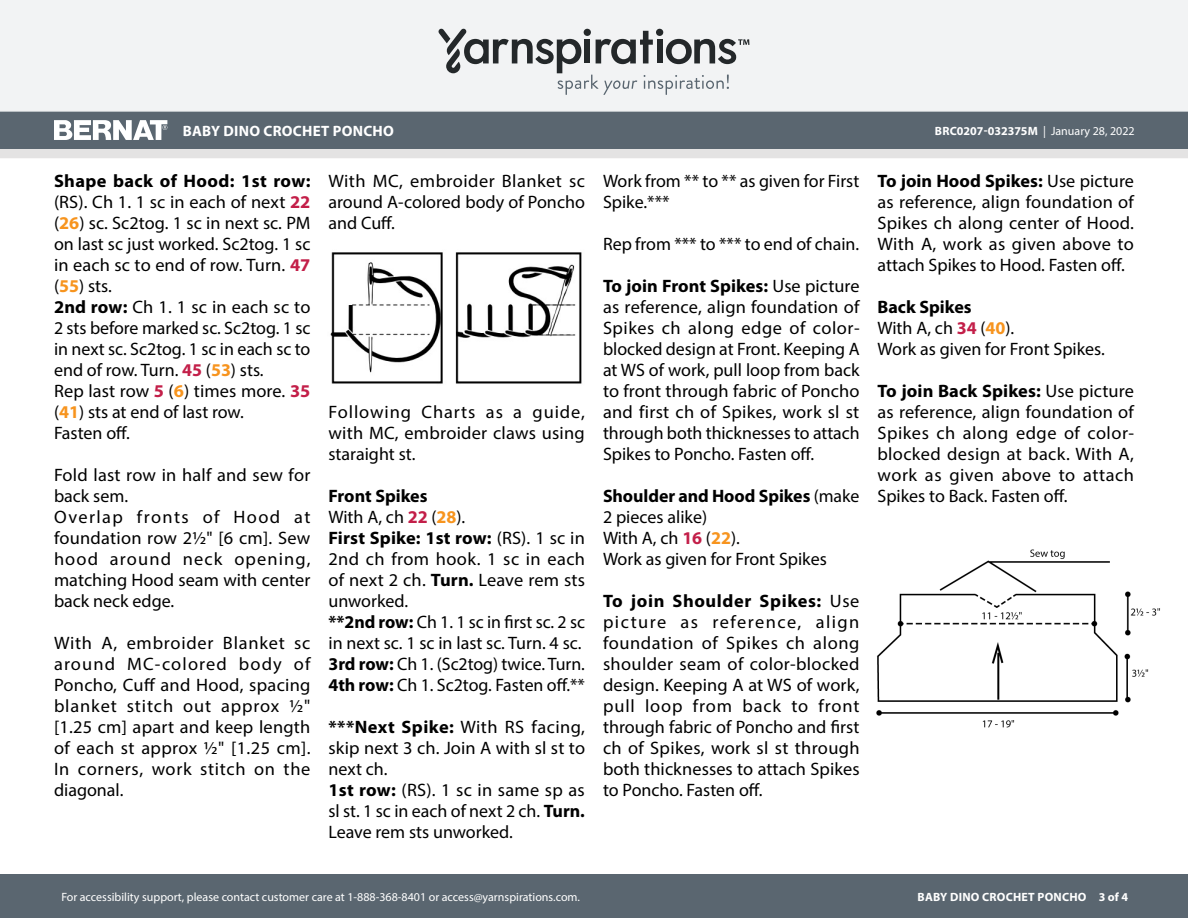
<style>
.page{position:relative;width:1188px;height:918px;background:#fff}
.page>*{position:absolute;margin:0;border:0;box-sizing:border-box;transform-origin:0 0}
.Body_-__Color_coded{font:18px/21px "Myriad Pro";color:#000;text-align:justify}
.Body_-__Color_coded-2{font:700 18px/21px "Myriad Pro";color:#000}
.t1{font:700 15px "Myriad Pro";letter-spacing:.02em;color:#fff}
.t2{font:12px "Myriad Pro";color:#fff}
.t3{font:700 12px "Myriad Pro";color:#fff}
.t4{font:700 12px "Myriad Pro";letter-spacing:.02em;color:#fff}
.s1{font-weight:400}
.s2{font-weight:700}
.s3{font-weight:700;color:#c31f49}
.s4{font-weight:700;color:#f7941e}
</style>
<div class="page">
<div style="left:0;top:875px;width:1188px;height:43px;background:#5a6670"></div>
<div style="left:0;top:149px;width:1188px;height:9px;background:#e4e3e3"></div>
<div style="left:0;top:111px;width:1188px;height:38px;background:#5a6670"></div>
<div style="left:0;top:0;width:1188px;height:112px;background:#f2f3f4"></div>
<svg style="left:438px;top:29px;width:311px;height:66px"></svg>
<svg style="left:54px;top:120px;width:113px;height:20px"></svg>
<img style="left:876px;top:549px;width:284px;height:179px">
<img style="left:330px;top:252px;width:252px;height:132px">
<p class="t1" style="left:183px;top:121px;width:213px">BABY DINO CROCHET PONCHO</p>
<p class="t3" style="left:935px;top:123px;width:201px">BRC0207-032375M <span class="s1">| January 28, 2022</span></p>
<p class="Body_-__Color_coded" style="left:54px;top:170px;width:258px"><span class="s2">Shape back of Hood: 1st row: </span>(RS). Ch 1. 1 sc in each of next <span class="s3">22 </span>(<span class="s4">26</span>) sc. Sc2tog. 1 sc in next sc. PM on last sc just worked. Sc2tog. 1 sc in each sc to end of row. Turn. <span class="s3">47 </span>(<span class="s4">55</span>) sts.</p>
<p class="Body_-__Color_coded" style="left:54px;top:296px;width:258px"><span class="s2">2nd row:</span> Ch 1. 1 sc in each sc to 2 sts before marked sc. Sc2tog. 1 sc in next sc. Sc2tog. 1 sc in each sc to end of row. Turn. <span class="s3">45</span> (<span class="s4">53</span>) sts.</p>
<p class="Body_-__Color_coded" style="left:54px;top:380px;width:258px">Rep last row <span class="s3">5</span> (<span class="s4">6</span>) times more. <span class="s3">35 </span>(<span class="s4">41</span>) sts at end of last row.</p>
<p class="Body_-__Color_coded" style="left:54px;top:422px;width:77px">Fasten off.</p>
<p class="Body_-__Color_coded" style="left:54px;top:464px;width:258px">Fold last row in half and sew for back sem.</p>
<p class="Body_-__Color_coded" style="left:54px;top:506px;width:258px">Overlap fronts of Hood at foundation row 2½" [6 cm]. Sew hood around neck opening, matching Hood seam with center back neck edge.</p>
<p class="Body_-__Color_coded" style="left:54px;top:632px;width:258px">With A, embroider Blanket sc around MC-colored body of Poncho, Cuff and Hood, spacing blanket stitch out approx ½" [1.25 cm] apart and keep length of each st approx ½" [1.25 cm].<br>In corners, work stitch on the diagonal.</p>
<p class="Body_-__Color_coded" style="left:603px;top:170px;width:258px">Work from ** to ** as given for First<br>Spike.***</p>
<p class="Body_-__Color_coded" style="left:603px;top:233px;width:258px">Rep from *** to *** to end of chain.</p>
<p class="Body_-__Color_coded" style="left:603px;top:275px;width:258px"><span class="s2">To join Front Spikes:</span> Use picture as reference, align foundation of Spikes ch along edge of color&shy;blocked design at Front. Keeping A at WS of work, pull loop from back to front through fabric of Poncho and first ch of Spikes, work sl st through both thicknesses to attach Spikes to Poncho. Fasten off.</p>
<p class="Body_-__Color_coded-2" style="left:603px;top:485px;width:258px">Shoulder and Hood Spikes <span class="s1">(make<br>2 pieces alike)</span></p>
<p class="Body_-__Color_coded" style="left:603px;top:527px;width:138px">With A, ch <span class="s3">16</span> (<span class="s4">22</span>).</p>
<p class="Body_-__Color_coded" style="left:603px;top:548px;width:225px">Work as given for Front Spikes</p>
<p class="Body_-__Color_coded" style="left:603px;top:590px;width:258px"><span class="s2">To join Shoulder Spikes:</span> Use picture as reference, align foundation of Spikes ch along shoulder seam of color-blocked design. Keeping A at WS of work, pull loop from back to front through fabric of Poncho and first ch of Spikes, work sl st through both thicknesses to attach Spikes to Poncho. Fasten off.</p>
<p class="Body_-__Color_coded" style="left:328px;top:170px;width:258px">With MC, embroider Blanket sc around A-colored body of Poncho and Cuff.</p>
<p class="Body_-__Color_coded" style="left:878px;top:170px;width:258px"><span class="s2">To join Hood Spikes:</span> Use picture as reference, align foundation of Spikes ch along center of Hood.<br>With A, work as given above to attach Spikes to Hood. Fasten off.</p>
<p class="Body_-__Color_coded-2" style="left:878px;top:296px;width:96px">Back Spikes</p>
<p class="Body_-__Color_coded" style="left:878px;top:317px;width:138px">With A, ch <span class="s3">34</span> (<span class="s4">40</span>).</p>
<p class="Body_-__Color_coded" style="left:878px;top:338px;width:229px">Work as given for Front Spikes.</p>
<p class="Body_-__Color_coded" style="left:878px;top:380px;width:258px"><span class="s2">To join Back Spikes:</span> Use picture as reference, align foundation of Spikes ch along edge of color&shy;blocked design at back. With A, work as given above to attach Spikes to Back. Fasten off.</p>
<p class="Body_-__Color_coded" style="left:328px;top:401px;width:258px">Following Charts as a guide, with MC, embroider claws using staraight st.</p>
<p class="Body_-__Color_coded-2" style="left:328px;top:485px;width:101px">Front Spikes</p>
<p class="Body_-__Color_coded" style="left:328px;top:506px;width:138px">With A, ch <span class="s3">22</span> (<span class="s4">28</span>).</p>
<p class="Body_-__Color_coded" style="left:328px;top:527px;width:258px"><span class="s2">First Spike: 1st row:</span> (RS). 1 sc in 2nd ch from hook. 1 sc in each of next 2 ch. <span class="s2">Turn.</span> Leave rem sts unworked.</p>
<p class="Body_-__Color_coded" style="left:328px;top:611px;width:258px"><span class="s2">**2nd row:</span> Ch 1. 1 sc in first sc. 2 sc in next sc. 1 sc in last sc. Turn. 4 sc.</p>
<p class="Body_-__Color_coded" style="left:328px;top:653px;width:258px"><span class="s2">3rd row:</span> Ch 1. (Sc2tog) twice. Turn.</p>
<p class="Body_-__Color_coded" style="left:328px;top:674px;width:258px"><span class="s2">4th row:</span> Ch 1. Sc2tog. Fasten off.**</p>
<p class="Body_-__Color_coded" style="left:328px;top:716px;width:258px"><span class="s2">***Next Spike:</span> With RS facing, skip next 3 ch. Join A with sl st to next ch.</p>
<p class="Body_-__Color_coded" style="left:328px;top:779px;width:258px"><span class="s2">1st row:</span> (RS). 1 sc in same sp as sl st. 1 sc in each of next 2 ch. <span class="s2">Turn.<br></span>Leave rem sts unworked.</p>
<p class="t2" style="left:61px;top:889px;width:520px">For accessibility support, please contact customer care at 1-888-368-8401 or access@yarnspirations.com.</p>
<p class="t4" style="left:918px;top:889px;width:212px">BABY DINO CROCHET PONCHO 3 of 4</p>
</div>
